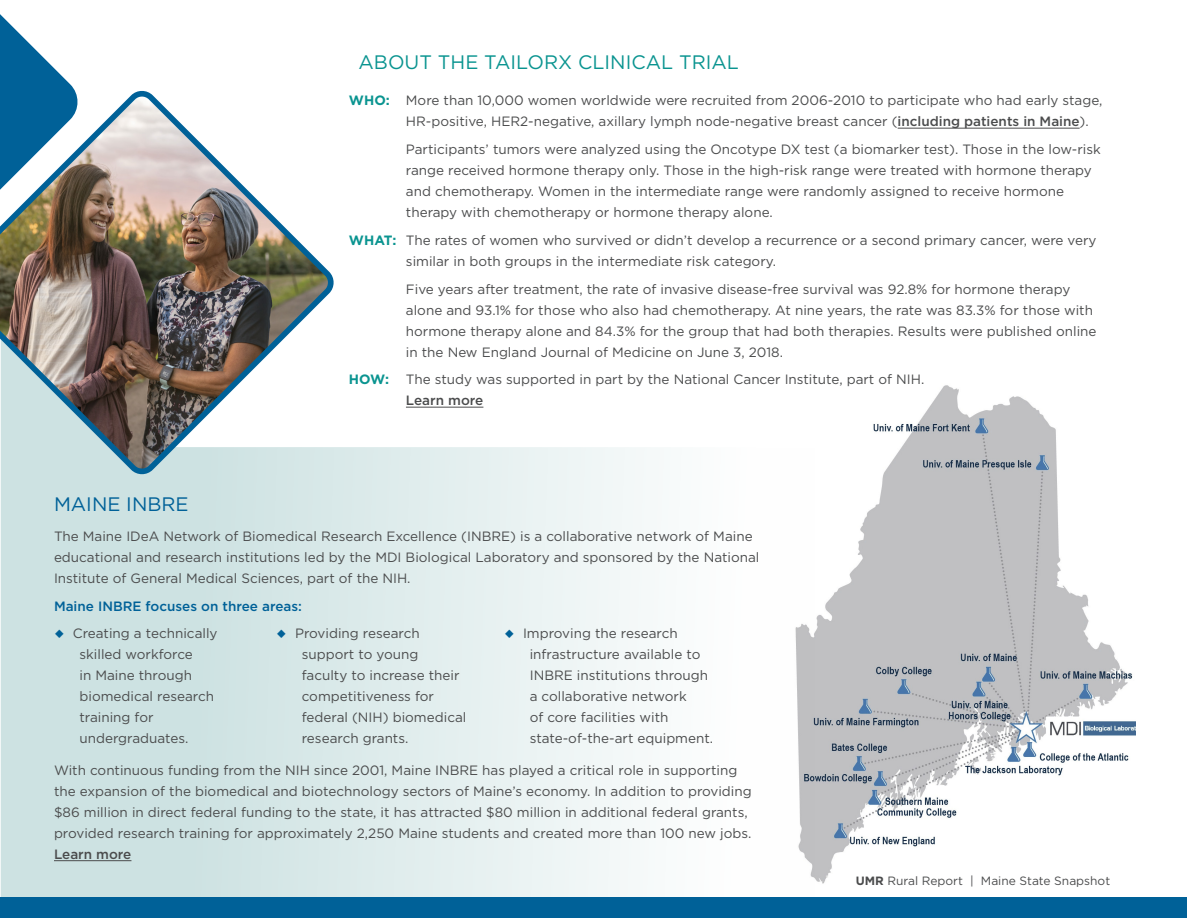
<style>
.page{position:relative;width:1188px;height:918px;background:#fff}
.page>*{position:absolute;margin:0;border:0;box-sizing:border-box;transform-origin:0 0}
.t1{font:19.5px "Gotham";color:#0a9490}
.t2{font:19.5px "Gotham";color:#006198}
.body{font:13.5px/21px "Gotham";color:#4b4c4d}
.t3{font:500 13.5px "Gotham";color:#006198}
.t4{font:12px "Gotham";color:#4b4c4d}
.s1{font-family:"Gotham HTF";font-weight:700;color:#0a9490}
.s2{font-weight:500}
.s3{color:#006198}
.s4{font-family:"Gotham HTF";font-weight:700}
</style>
<div class="page">
<svg style="left:1px;top:406px;width:814px;height:512px"></svg>
<img style="left:754px;top:385px;width:382px;height:512px">
<hr style="left:0;top:0;width:1188px;height:1px;background:#e5f0f0">
<hr style="left:898px;top:128px;width:182px;height:1px;background:#4b4c4d">
<hr style="left:406px;top:407px;width:77px;height:1px;background:#4b4c4d">
<svg style="left:0;top:0;width:84px;height:89px"></svg>
<img style="left:0;top:89px;width:340px;height:392px">
<hr style="left:54px;top:860px;width:77px;height:1px;background:#4b4c4d">
<div style="left:1px;top:897px;width:1186px;height:20px;background:#006198"></div>
<p class="t1" style="left:359px;top:51px;width:382px">ABOUT THE TAILORX CLINICAL TRIAL</p>
<p class="body" style="left:406px;top:90px;width:698px;text-indent:-57px"><span class="s1">WHO:</span> More than 10,000 women worldwide were recruited from 2006-2010 to participate who had early stage,<br>HR-positive, HER2-negative, axillary lymph node-negative breast cancer (<span class="s2">including patients in Maine</span>).</p>
<p class="body" style="left:406px;top:139px;width:696px">Participants’ tumors were analyzed using the Oncotype DX test (a biomarker test). Those in the low-risk range received hormone therapy only. Those in the high-risk range were treated with hormone therapy and chemotherapy. Women in the intermediate range were randomly assigned to receive hormone therapy with chemotherapy or hormone therapy alone.</p>
<p class="body" style="left:406px;top:230px;width:692px;text-indent:-57px"><span class="s1">WHAT:</span> The rates of women who survived or didn’t develop a recurrence or a second primary cancer, were very similar in both groups in the intermediate risk category.</p>
<p class="body" style="left:406px;top:278px;width:692px">Five years after treatment, the rate of invasive disease-free survival was 92.8% for hormone therapy alone and 93.1% for those who also had chemotherapy. At nine years, the rate was 83.3% for those with hormone therapy alone and 84.3% for the group that had both therapies. Results were published online in the New England Journal of Medicine on June 3, 2018.</p>
<p class="body" style="left:406px;top:369px;width:520px;text-indent:-57px"><span class="s1">HOW:</span> The study was supported in part by the National Cancer Institute, part of NIH.<br><span class="s2">Learn more</span></p>
<p class="t2" style="left:54px;top:493px;width:136px">MAINE INBRE</p>
<p class="body" style="left:54px;top:526px;width:707px">The Maine IDeA Network of Biomedical Research Excellence (INBRE) is a collaborative network of Maine educational and research institutions led by the MDI Biological Laboratory and sponsored by the National<br>Institute of General Medical Sciences, part of the NIH.</p>
<p class="t3" style="left:54px;top:598px;width:249px">Maine INBRE focuses on three areas:</p>
<p class="body" style="left:80px;top:622px;width:140px;text-indent:-26px"><span class="s3">◆</span> Creating a technically skilled workforce<br>in Maine through biomedical research training for undergraduates.</p>
<p class="body" style="left:302px;top:622px;width:166px;text-indent:-26px"><span class="s3">◆</span> Providing research support to young faculty to increase their competitiveness for federal (NIH) biomedical research grants.</p>
<p class="body" style="left:530px;top:622px;width:185px;text-indent:-26px"><span class="s3">◆</span> Improving the research infrastructure available to<br>INBRE institutions through a collaborative network<br>of core facilities with state-of-the-art equipment.</p>
<p class="body" style="left:54px;top:760px;width:699px">With continuous funding from the NIH since 2001, Maine INBRE has played a critical role in supporting the expansion of the biomedical and biotechnology sectors of Maine’s economy. In addition to providing $86 million in direct federal funding to the state, it has attracted $80 million in additional federal grants, provided research training for approximately 2,250 Maine students and created more than 100 new jobs.<br><span class="s2">Learn more</span></p>
<p class="t4" style="left:856px;top:875px;width:256px"><span class="s4">UMR</span> Rural Report | Maine State Snapshot</p>
</div>
